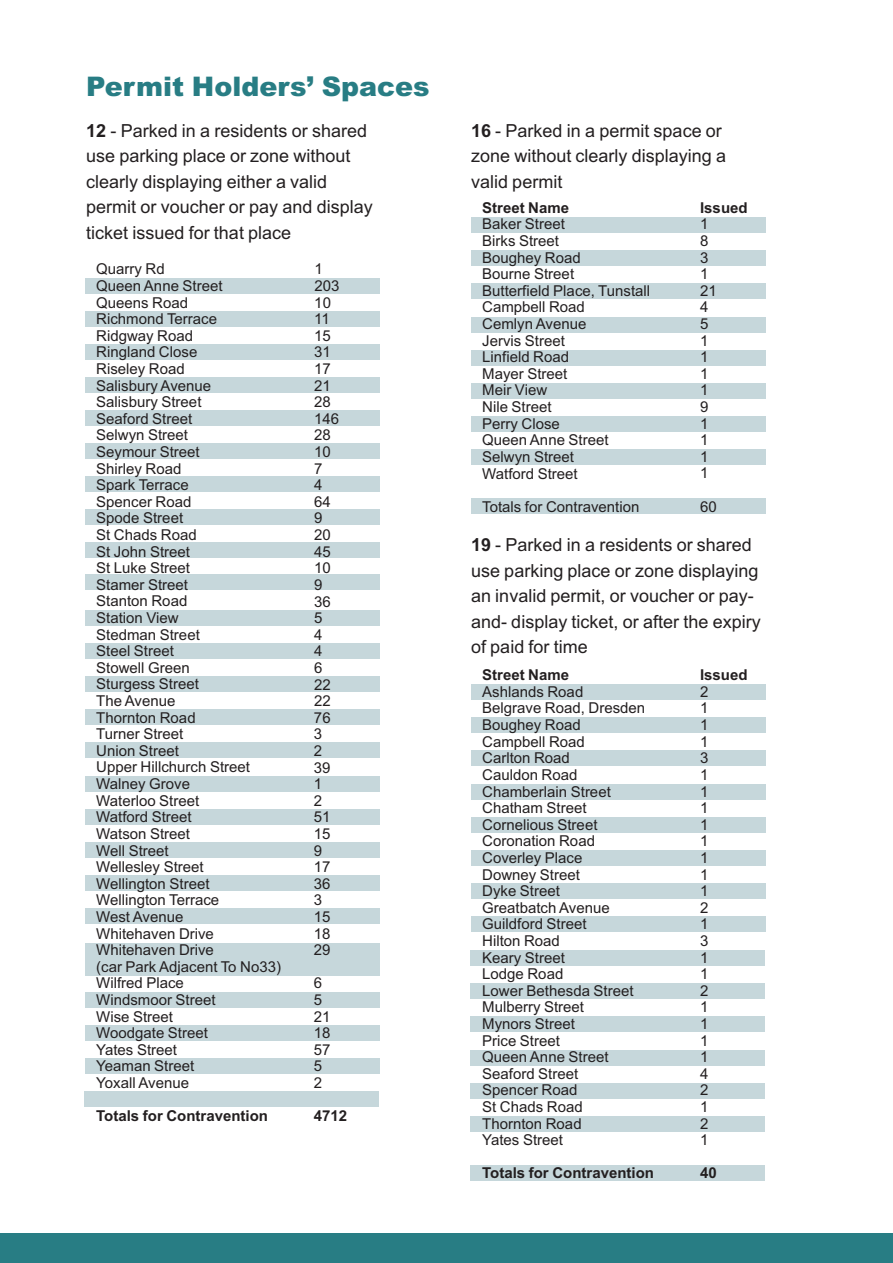
<style>
.page{position:relative;width:893px;height:1263px;background:#fff}
.page>*{position:absolute;margin:0;border:0;box-sizing:border-box;transform-origin:0 0}
.t1{font:900 27px "Arial";color:#287d84}
.t2{font:18px/25.5px "Arial";color:#231f20}
.t3{font:15px/16.6px "Arial";color:#231f20}
.t4{font:700 15px "Arial";color:#231f20}
.s1{font-weight:700}
</style>
<div class="page">
<div style="left:0;top:1233px;width:893px;height:30px;background:#287d84"></div>
<div style="left:85px;top:278px;width:294px;height:16px;background:#c6d7db"></div>
<div style="left:85px;top:311px;width:294px;height:16px;background:#c6d7db"></div>
<div style="left:85px;top:344px;width:294px;height:16px;background:#c6d7db"></div>
<div style="left:85px;top:377px;width:294px;height:16px;background:#c6d7db"></div>
<div style="left:85px;top:410px;width:294px;height:16px;background:#c6d7db"></div>
<div style="left:85px;top:443px;width:294px;height:16px;background:#c6d7db"></div>
<div style="left:85px;top:476px;width:294px;height:16px;background:#c6d7db"></div>
<div style="left:85px;top:509px;width:294px;height:16px;background:#c6d7db"></div>
<div style="left:85px;top:542px;width:294px;height:15px;background:#c6d7db"></div>
<div style="left:85px;top:574px;width:294px;height:16px;background:#c6d7db"></div>
<div style="left:85px;top:610px;width:294px;height:16px;background:#c6d7db"></div>
<div style="left:85px;top:643px;width:294px;height:16px;background:#c6d7db"></div>
<div style="left:85px;top:676px;width:294px;height:16px;background:#c6d7db"></div>
<div style="left:85px;top:709px;width:294px;height:16px;background:#c6d7db"></div>
<div style="left:85px;top:742px;width:294px;height:16px;background:#c6d7db"></div>
<div style="left:85px;top:776px;width:294px;height:16px;background:#c6d7db"></div>
<div style="left:85px;top:809px;width:294px;height:16px;background:#c6d7db"></div>
<div style="left:85px;top:842px;width:294px;height:16px;background:#c6d7db"></div>
<div style="left:85px;top:875px;width:294px;height:16px;background:#c6d7db"></div>
<div style="left:85px;top:908px;width:294px;height:16px;background:#c6d7db"></div>
<div style="left:85px;top:943px;width:294px;height:32px;background:#c6d7db"></div>
<div style="left:85px;top:992px;width:294px;height:16px;background:#c6d7db"></div>
<div style="left:85px;top:1025px;width:294px;height:16px;background:#c6d7db"></div>
<div style="left:85px;top:1058px;width:294px;height:16px;background:#c6d7db"></div>
<div style="left:84px;top:1091px;width:295px;height:15px;background:#c6d7db"></div>
<div style="left:471px;top:217px;width:294px;height:16px;background:#c6d7db"></div>
<div style="left:471px;top:250px;width:294px;height:16px;background:#c6d7db"></div>
<div style="left:471px;top:283px;width:294px;height:16px;background:#c6d7db"></div>
<div style="left:471px;top:317px;width:294px;height:16px;background:#c6d7db"></div>
<div style="left:471px;top:350px;width:294px;height:16px;background:#c6d7db"></div>
<div style="left:471px;top:383px;width:294px;height:16px;background:#c6d7db"></div>
<div style="left:471px;top:416px;width:294px;height:16px;background:#c6d7db"></div>
<div style="left:471px;top:449px;width:294px;height:15px;background:#c6d7db"></div>
<div style="left:471px;top:498px;width:294px;height:16px;background:#c6d7db"></div>
<div style="left:471px;top:684px;width:294px;height:16px;background:#c6d7db"></div>
<div style="left:471px;top:717px;width:294px;height:16px;background:#c6d7db"></div>
<div style="left:471px;top:750px;width:294px;height:16px;background:#c6d7db"></div>
<div style="left:471px;top:784px;width:294px;height:16px;background:#c6d7db"></div>
<div style="left:471px;top:817px;width:294px;height:16px;background:#c6d7db"></div>
<div style="left:471px;top:850px;width:294px;height:16px;background:#c6d7db"></div>
<div style="left:471px;top:883px;width:294px;height:16px;background:#c6d7db"></div>
<div style="left:471px;top:916px;width:294px;height:16px;background:#c6d7db"></div>
<div style="left:470px;top:950px;width:294px;height:16px;background:#c6d7db"></div>
<div style="left:470px;top:983px;width:294px;height:16px;background:#c6d7db"></div>
<div style="left:470px;top:1016px;width:294px;height:16px;background:#c6d7db"></div>
<div style="left:470px;top:1050px;width:294px;height:16px;background:#c6d7db"></div>
<div style="left:470px;top:1083px;width:294px;height:16px;background:#c6d7db"></div>
<div style="left:470px;top:1116px;width:294px;height:16px;background:#c6d7db"></div>
<div style="left:470px;top:1165px;width:294px;height:16px;background:#c6d7db"></div>
<h1 class="t1" style="left:86px;top:71px;width:345px">Permit Holders’ Spaces</h1>
<p class="t2" style="left:86px;top:118px;width:288px"><span class="s1">12</span> - Parked in a residents or shared use parking place or zone without clearly displaying either a valid permit or voucher or pay and display ticket issued for that place</p>
<p class="t2" style="left:471px;top:118px;width:257px"><span class="s1">16</span> - Parked in a permit space or zone without clearly displaying a valid permit</p>
<p class="t4" style="left:482px;top:199px;width:88px">Street Name</p>
<p class="t3" style="left:482px;top:216px;width:170px">Baker Street<br>Birks Street<br>Boughey Road<br>Bourne Street<br>Butterfield Place, Tunstall<br>Campbell Road<br>Cemlyn Avenue<br>Jervis Street<br>Linfield Road<br>Mayer Street<br>Meir View<br>Nile Street<br>Perry Close<br>Queen Anne Street<br>Selwyn Street<br>Watford Street</p>
<p class="t3" style="left:482px;top:498px;width:159px">Totals for Contravention</p>
<p class="t4" style="left:700px;top:199px;width:49px">Issued</p>
<p class="t3" style="left:700px;top:216px;width:18px">1<br>8<br>3<br>1<br>21<br>4<br>5<br>1<br>1<br>1<br>1<br>9<br>1<br>1<br>1<br>1</p>
<p class="t3" style="left:700px;top:498px;width:18px">60</p>
<p class="t3" style="left:96px;top:261px;width:186px">Quarry Rd<br>Queen Anne Street<br>Queens Road<br>Richmond Terrace<br>Ridgway Road<br>Ringland Close<br>Riseley Road<br>Salisbury Avenue<br>Salisbury Street<br>Seaford Street<br>Selwyn Street<br>Seymour Street<br>Shirley Road<br>Spark Terrace<br>Spencer Road<br>Spode Street<br>St Chads Road<br>St John Street<br>St Luke Street<br>Stamer Street<br>Stanton Road<br>Station View<br>Stedman Street<br>Steel Street<br>Stowell Green<br>Sturgess Street<br>The Avenue<br>Thornton Road<br>Turner Street<br>Union Street<br>Upper Hillchurch Street<br>Walney Grove<br>Waterloo Street<br>Watford Street<br>Watson Street<br>Well Street<br>Wellesley Street<br>Wellington Street<br>Wellington Terrace<br>West Avenue<br>Whitehaven Drive<br>Whitehaven Drive<br>(car Park Adjacent To No33)<br>Wilfred Place<br>Windsmoor Street<br>Wise Street<br>Woodgate Street<br>Yates Street<br>Yeaman Street<br>Yoxall Avenue</p>
<p class="t4" style="left:96px;top:1107px;width:173px">Totals for Contravention</p>
<p class="t3" style="left:314px;top:261px;width:27px">1<br>203<br>10<br>11<br>15<br>31<br>17<br>21<br>28<br>146<br>28<br>10<br>7<br>4<br>64<br>9<br>20<br>45<br>10<br>9<br>36<br>5<br>4<br>4<br>6<br>22<br>22<br>76<br>3<br>2<br>39<br>1<br>2<br>51<br>15<br>9<br>17<br>36<br>3<br>15<br>18<br>29</p>
<p class="t3" style="left:314px;top:975px;width:18px">6<br>5<br>21<br>18<br>57<br>5<br>2</p>
<p class="t4" style="left:314px;top:1107px;width:35px">4712</p>
<p class="t2" style="left:471px;top:532px;width:291px"><span class="s1">19</span> - Parked in a residents or shared use parking place or zone displaying an invalid permit, or voucher or pay&shy;and- display ticket, or after the expiry of paid for time</p>
<p class="t4" style="left:482px;top:666px;width:88px">Street Name</p>
<p class="t3" style="left:482px;top:683px;width:165px">Ashlands Road<br>Belgrave Road, Dresden<br>Boughey Road<br>Campbell Road<br>Carlton Road<br>Cauldon Road<br>Chamberlain Street<br>Chatham Street<br>Cornelious Street<br>Coronation Road<br>Coverley Place<br>Downey Street<br>Dyke Street<br>Greatbatch Avenue<br>Guildford Street<br>Hilton Road<br>Keary Street<br>Lodge Road<br>Lower Bethesda Street<br>Mulberry Street<br>Mynors Street<br>Price Street<br>Queen Anne Street<br>Seaford Street<br>Spencer Road<br>St Chads Road<br>Thornton Road<br>Yates Street</p>
<p class="t4" style="left:482px;top:1164px;width:173px">Totals for Contravention</p>
<p class="t4" style="left:700px;top:666px;width:49px">Issued</p>
<p class="t3" style="left:700px;top:683px;width:10px;text-align:justify">2<br>1<br>1<br>1<br>3<br>1<br>1<br>1<br>1<br>1<br>1<br>1<br>1<br>2<br>1<br>3<br>1<br>1<br>2<br>1<br>1<br>1<br>1<br>4<br>2<br>1<br>2<br>1</p>
<p class="t4" style="left:700px;top:1164px;width:18px">40</p>
</div>
